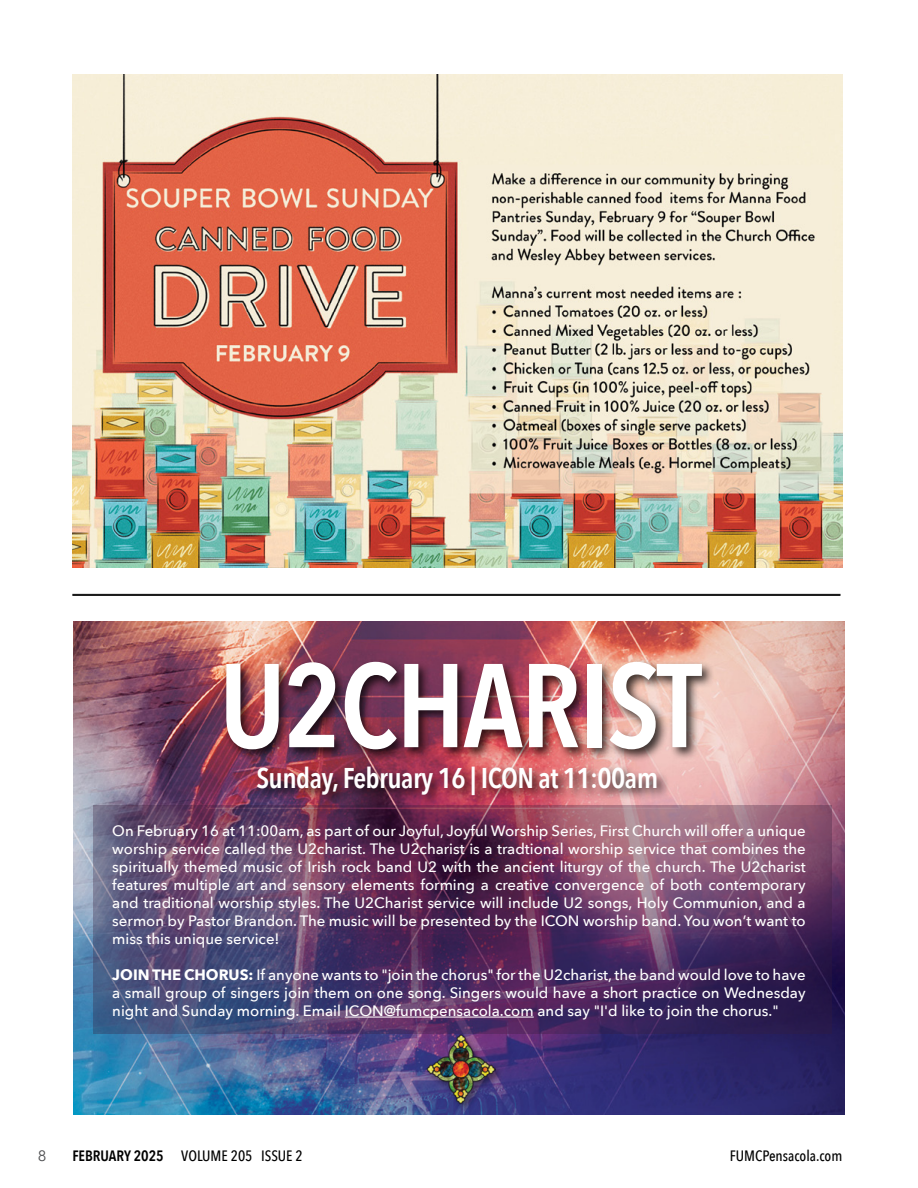
<style>
.page{position:relative;width:918px;height:1188px;background:#fff}
.page>*{position:absolute;margin:0;border:0;box-sizing:border-box;transform-origin:0 0}
.t1{font:600 117.6px "Avenir Next Condensed";letter-spacing:-.02em;color:#fff}
.t2{font:600 28.5px "Avenir Next Condensed";letter-spacing:-.02em;color:#fff}
.t3{font:500 15px/18px "Avenir Next";color:#fff;text-align:justify}
.t4{font:500 15px "Avenir Next Condensed";color:#000}
.t5{font:15px "Avenir Next";color:#4c4d4f}
.s1{font-weight:700}
.s2{font-weight:600}
</style>
<div class="page">
<img style="left:73px;top:621px;width:772px;height:494px">
<div style="left:222px;top:658px;width:493px;height:105px;background:#000;opacity:.75"></div>
<svg style="left:94px;top:805px;width:738px;height:229px"></svg>
<hr style="left:345px;top:1017px;width:189px;height:1px;background:#fff">
<div style="left:255px;top:764px;width:415px;height:45px;background:#000;opacity:.75"></div>
<img style="left:72px;top:74px;width:770px;height:494px">
<div style="left:425px;top:1033px;width:80px;height:80px;background:#000;opacity:.4"></div>
<img style="left:426px;top:1034px;width:70px;height:71px">
<hr style="left:72px;top:594px;width:769px;height:1px;background:#000">
<hr style="left:72px;top:595px;width:769px;height:1px;background:#000">
<h1 class="t1" style="left:219px;top:604px;width:484px">U2CHARIST</h1>
<h2 class="t2" style="left:256px;top:753px;width:403px">Sunday, February 16 | ICON at 11:00am</h2>
<p class="t3" style="left:112px;top:821px;width:695px">On February 16 at 11:00am, as part of our Joyful, Joyful Worship Series, First Church will offer a unique worship service called the U2charist. The U2charist is a tradtional worship service that combines the spiritually themed music of Irish rock band U2 with the ancient liturgy of the church. The U2charist features multiple art and sensory elements forming a creative convergence of both contemporary and traditional worship styles. The U2Charist service will include U2 songs, Holy Communion, and a sermon by Pastor Brandon. The music will be presented by the ICON worship band. You won’t want to miss this unique service!</p>
<p class="t3" style="left:112px;top:965px;width:695px"><span class="s1">JOIN THE CHORUS:</span> If anyone wants to "join the chorus" for the U2charist, the band would love to have a small group of singers join them on one song. Singers would have a short practice on Wednesday night and Sunday morning. Email ICON@fumcpensacola.com and say "I'd like to join the chorus."</p>
<p class="t5" style="left:38px;top:1143px;width:10px">8</p>
<p class="t4" style="left:72px;top:1147px;width:232px"><span class="s2">FEBRUARY 2025</span> VOLUME 205 ISSUE 2</p>
<p class="t4" style="left:730px;top:1147px;width:114px">FUMCPensacola.com</p>
</div>
